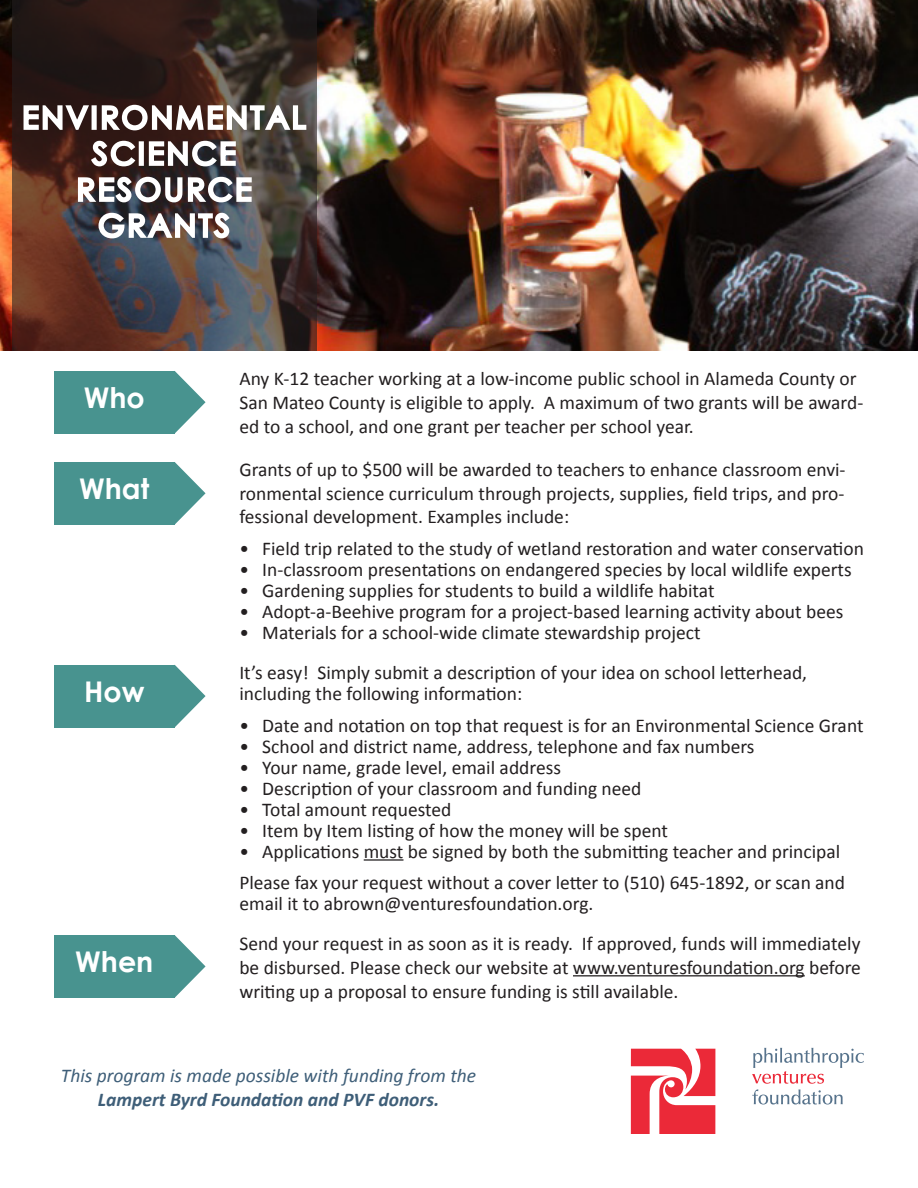
<style>
.page{position:relative;width:918px;height:1188px;background:#fff}
.page>*{position:absolute;margin:0;border:0;box-sizing:border-box;transform-origin:0 0}
.t1{font:700 28.5px "Century Gothic";color:#fff}
.t2{font:19.5px/24px "Calibri";color:#231f20}
.t3{font:italic 19.5px "Calibri";color:#3e5e78}
.t4{font:italic 700 19.5px "Calibri";color:#3e5e78}
</style>
<div class="page">
<img style="left:0;top:0;width:918px;height:351px">
<svg style="left:631px;top:1049px;width:84px;height:85px"></svg>
<svg style="left:752px;top:1048px;width:112px;height:57px"></svg>
<svg style="left:13px;top:0;width:304px;height:351px;background:#45332e"></svg>
<div style="left:54px;top:371px;width:121px;height:63px;background:#48938f"></div>
<hr style="left:364px;top:859px;width:39px;height:2px;background:#231f20">
<hr style="left:573px;top:975px;width:232px;height:1px;background:#231f20">
<svg style="left:175px;top:371px;width:31px;height:62px"></svg>
<div style="left:54px;top:462px;width:121px;height:63px;background:#48938f"></div>
<div style="left:54px;top:665px;width:121px;height:63px;background:#48938f"></div>
<div style="left:54px;top:935px;width:121px;height:63px;background:#48938f"></div>
<svg style="left:22px;top:104px;width:69px;height:28px"></svg>
<div style="left:92px;top:105px;width:5px;height:25px;border:3px solid #fff"></div>
<svg style="left:100px;top:103px;width:208px;height:29px"></svg>
<svg style="left:76px;top:138px;width:177px;height:102px"></svg>
<svg style="left:175px;top:462px;width:31px;height:62px"></svg>
<svg style="left:175px;top:665px;width:31px;height:62px"></svg>
<svg style="left:175px;top:935px;width:31px;height:63px"></svg>
<p class="t1" style="left:84px;top:376px;width:62px">Who</p>
<p class="t1" style="left:79px;top:467px;width:72px">What</p>
<p class="t1" style="left:84px;top:670px;width:62px">How</p>
<p class="t1" style="left:75px;top:940px;width:80px">When</p>
<p class="t2" style="left:239px;top:367px;width:625px">Any K-12 teacher working at a low-income public school in Alameda County or<br>San Mateo County is eligible to apply. A maximum of two grants will be award&shy;ed to a school, and one grant per teacher per school year.</p>
<p class="t2" style="left:239px;top:458px;width:608px;line-height:23.4px;text-align:justify">Grants of up to $500 will be awarded to teachers to enhance classroom envi&shy;ronmental science curriculum through projects, supplies, field trips, and pro&shy;fessional development. Examples include:</p>
<p class="t2" style="left:239px;top:536px;width:626px">• Field trip related to the study of wetland restoration and water conservation</p>
<p class="t2" style="left:239px;top:557px;width:614px">• In-classroom presentations on endangered species by local wildlife experts</p>
<p class="t2" style="left:239px;top:578px;width:477px">• Gardening supplies for students to build a wildlife habitat</p>
<p class="t2" style="left:239px;top:599px;width:606px">• Adopt-a-Beehive program for a project-based learning activity about bees</p>
<p class="t2" style="left:239px;top:620px;width:463px">• Materials for a school-wide climate stewardship project</p>
<p class="t2" style="left:239px;top:661px;width:569px">It’s easy! Simply submit a description of your idea on school letterhead,</p>
<p class="t2" style="left:239px;top:682px;width:284px">including the following information:</p>
<p class="t2" style="left:239px;top:713px;width:626px">• Date and notation on top that request is for an Environmental Science Grant</p>
<p class="t2" style="left:239px;top:734px;width:517px">• School and district name, address, telephone and fax numbers</p>
<p class="t2" style="left:239px;top:755px;width:323px">• Your name, grade level, email address</p>
<p class="t2" style="left:239px;top:776px;width:404px">• Description of your classroom and funding need</p>
<p class="t2" style="left:239px;top:797px;width:214px">• Total amount requested</p>
<p class="t2" style="left:239px;top:818px;width:430px">• Item by Item listing of how the money will be spent</p>
<p class="t2" style="left:239px;top:839px;width:602px">• Applications must be signed by both the submitting teacher and principal</p>
<p class="t2" style="left:239px;top:872px;width:607px;line-height:21px">Please fax your request without a cover letter to (510) 645-1892, or scan and email it to abrown@venturesfoundation.org.</p>
<p class="t2" style="left:239px;top:931px;width:623px;text-align:justify">Send your request in as soon as it is ready. If approved, funds will immediately be disbursed. Please check our website at www.venturesfoundation.org before writing up a proposal to ensure funding is still available.</p>
<p class="t3" style="left:61px;top:1062px;width:417px">This program is made possible with funding from the</p>
<p class="t4" style="left:98px;top:1087px;width:343px">Lampert Byrd Foundation and PVF donors.</p>
</div>
